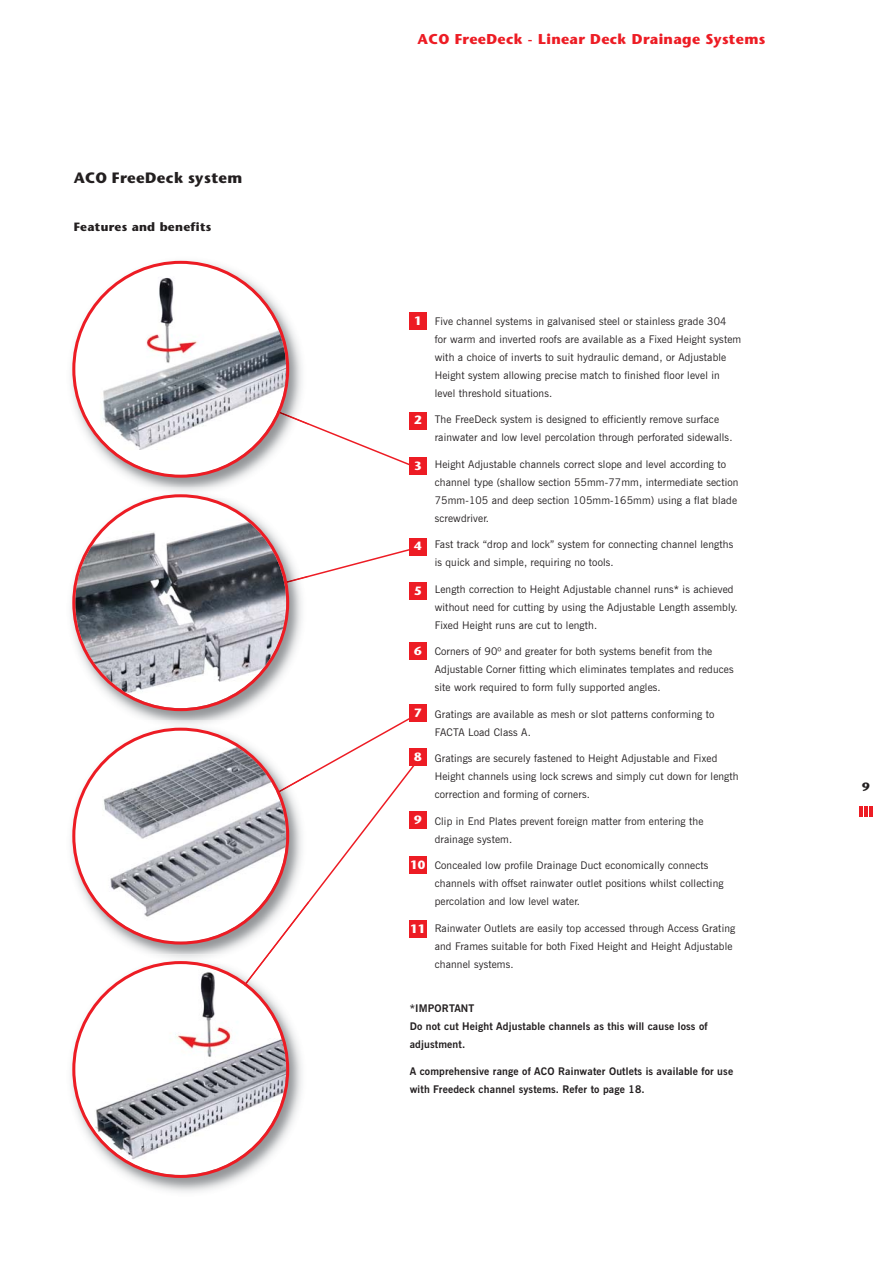
<style>
.page{position:relative;width:893px;height:1263px;background:#fff}
.page>*{position:absolute;margin:0;border:0;box-sizing:border-box;transform-origin:0 0}
.t1{font:700 15px "Stone Sans";letter-spacing:.025em;color:#231f20}
.t2{font:700 14.25px "Stone Sans";letter-spacing:.025em;color:#ed1c24}
.t3{font:700 12px "Stone Sans";letter-spacing:.025em;color:#231f20}
.t4{font:700 12px "Stone Sans";color:#fff}
.t5{font:10.5px/18px "News Gothic BT";letter-spacing:.015em;color:#231f20}
.t6{font:700 10.5px/18px "News Gothic BT";letter-spacing:.015em;color:#231f20}
</style>
<div class="page">
<hr style="left:859px;top:806px;width:4px;height:11px;background:#ed1c24">
<hr style="left:864px;top:806px;width:4px;height:11px;background:#ed1c24">
<hr style="left:869px;top:806px;width:4px;height:11px;background:#ed1c24">
<svg style="left:309px;top:423px;width:110px;height:43px"></svg>
<svg style="left:309px;top:549px;width:110px;height:51px"></svg>
<svg style="left:336px;top:718px;width:73px;height:41px"></svg>
<svg style="left:309px;top:759px;width:110px;height:179px"></svg>
<img style="left:71px;top:260px;width:238px;height:694px">
<img style="left:289px;top:372px;width:20px;height:53px">
<svg style="left:72px;top:261px;width:217px;height:217px"></svg>
<img style="left:289px;top:576px;width:20px;height:35px">
<svg style="left:72px;top:494px;width:217px;height:217px"></svg>
<img style="left:289px;top:774px;width:20px;height:74px">
<img style="left:267px;top:901px;width:42px;height:53px">
<svg style="left:72px;top:728px;width:217px;height:216px"></svg>
<img style="left:71px;top:1023px;width:231px;height:169px">
<svg style="left:262px;top:954px;width:7px;height:7px"></svg>
<svg style="left:72px;top:961px;width:217px;height:217px"></svg>
<div style="left:409px;top:312px;width:17px;height:17px;background:#ed1c24"></div>
<div style="left:409px;top:412px;width:17px;height:17px;background:#ed1c24"></div>
<div style="left:409px;top:458px;width:17px;height:17px;background:#ed1c24"></div>
<div style="left:409px;top:538px;width:17px;height:17px;background:#ed1c24"></div>
<div style="left:409px;top:582px;width:17px;height:17px;background:#ed1c24"></div>
<div style="left:409px;top:642px;width:17px;height:17px;background:#ed1c24"></div>
<div style="left:409px;top:705px;width:17px;height:17px;background:#ed1c24"></div>
<div style="left:409px;top:748px;width:17px;height:17px;background:#ed1c24"></div>
<div style="left:409px;top:812px;width:17px;height:17px;background:#ed1c24"></div>
<div style="left:409px;top:856px;width:17px;height:17px;background:#ed1c24"></div>
<div style="left:409px;top:920px;width:17px;height:17px;background:#ed1c24"></div>
<h1 class="t1" style="left:74px;top:172px;width:170px">ACO FreeDeck system</h1>
<p class="t3" style="left:74px;top:223px;width:139px">Features and benefits</p>
<h2 class="t2" style="left:418px;top:34px;width:349px">ACO FreeDeck - Linear Deck Drainage Systems</h2>
<p class="t4" style="left:414px;top:316px;width:9px">1</p>
<p class="t5" style="left:435px;top:313px;width:308px">Five channel systems in galvanised steel or stainless grade 304<br>for warm and inverted roofs are available as a Fixed Height system with a choice of inverts to suit hydraulic demand, or Adjustable Height system allowing precise match to finished floor level in level threshold situations.</p>
<p class="t5" style="left:435px;top:411px;width:299px">The FreeDeck system is designed to efficiently remove surface rainwater and low level percolation through perforated sidewalls.</p>
<p class="t5" style="left:435px;top:456px;width:305px">Height Adjustable channels correct slope and level according to channel type (shallow section 55mm-77mm, intermediate section 75mm-105 and deep section 105mm-165mm) using a flat blade screwdriver.</p>
<p class="t5" style="left:435px;top:536px;width:300px">Fast track “drop and lock” system for connecting channel lengths is quick and simple, requiring no tools.</p>
<p class="t5" style="left:435px;top:581px;width:305px">Length correction to Height Adjustable channel runs* is achieved without need for cutting by using the Adjustable Length assembly.<br>Fixed Height runs are cut to length.</p>
<p class="t5" style="left:435px;top:643px;width:300px">Corners of 90º and greater for both systems benefit from the<br>Adjustable Corner fitting which eliminates templates and reduces site work required to form fully supported angles.</p>
<p class="t5" style="left:435px;top:706px;width:281px">Gratings are available as mesh or slot patterns conforming to<br>FACTA Load Class A.</p>
<p class="t5" style="left:435px;top:750px;width:305px">Gratings are securely fastened to Height Adjustable and Fixed<br>Height channels using lock screws and simply cut down for length correction and forming of corners.</p>
<p class="t5" style="left:435px;top:813px;width:270px">Clip in End Plates prevent foreign matter from entering the drainage system.</p>
<p class="t5" style="left:435px;top:857px;width:290px">Concealed low profile Drainage Duct economically connects channels with offset rainwater outlet positions whilst collecting percolation and low level water.</p>
<p class="t5" style="left:435px;top:920px;width:302px">Rainwater Outlets are easily top accessed through Access Grating and Frames suitable for both Fixed Height and Height Adjustable channel systems.</p>
<p class="t6" style="left:410px;top:1000px;width:299px">*IMPORTANT<br>Do not cut Height Adjustable channels as this will cause loss of adjustment.</p>
<p class="t6" style="left:410px;top:1063px;width:325px">A comprehensive range of ACO Rainwater Outlets is available for use with Freedeck channel systems. Refer to page 18.</p>
<p class="t4" style="left:414px;top:416px;width:9px">2</p>
<p class="t4" style="left:414px;top:461px;width:9px">3</p>
<p class="t4" style="left:414px;top:542px;width:9px">4</p>
<p class="t4" style="left:414px;top:586px;width:9px">5</p>
<p class="t4" style="left:414px;top:646px;width:9px">6</p>
<p class="t4" style="left:414px;top:708px;width:9px">7</p>
<p class="t4" style="left:414px;top:752px;width:9px">8</p>
<p class="t4" style="left:414px;top:815px;width:9px">9</p>
<p class="t4" style="left:410px;top:860px;width:17px">10</p>
<p class="t4" style="left:410px;top:924px;width:17px">11</p>
<p class="t3" style="left:862px;top:782px;width:9px">9</p>
</div>
